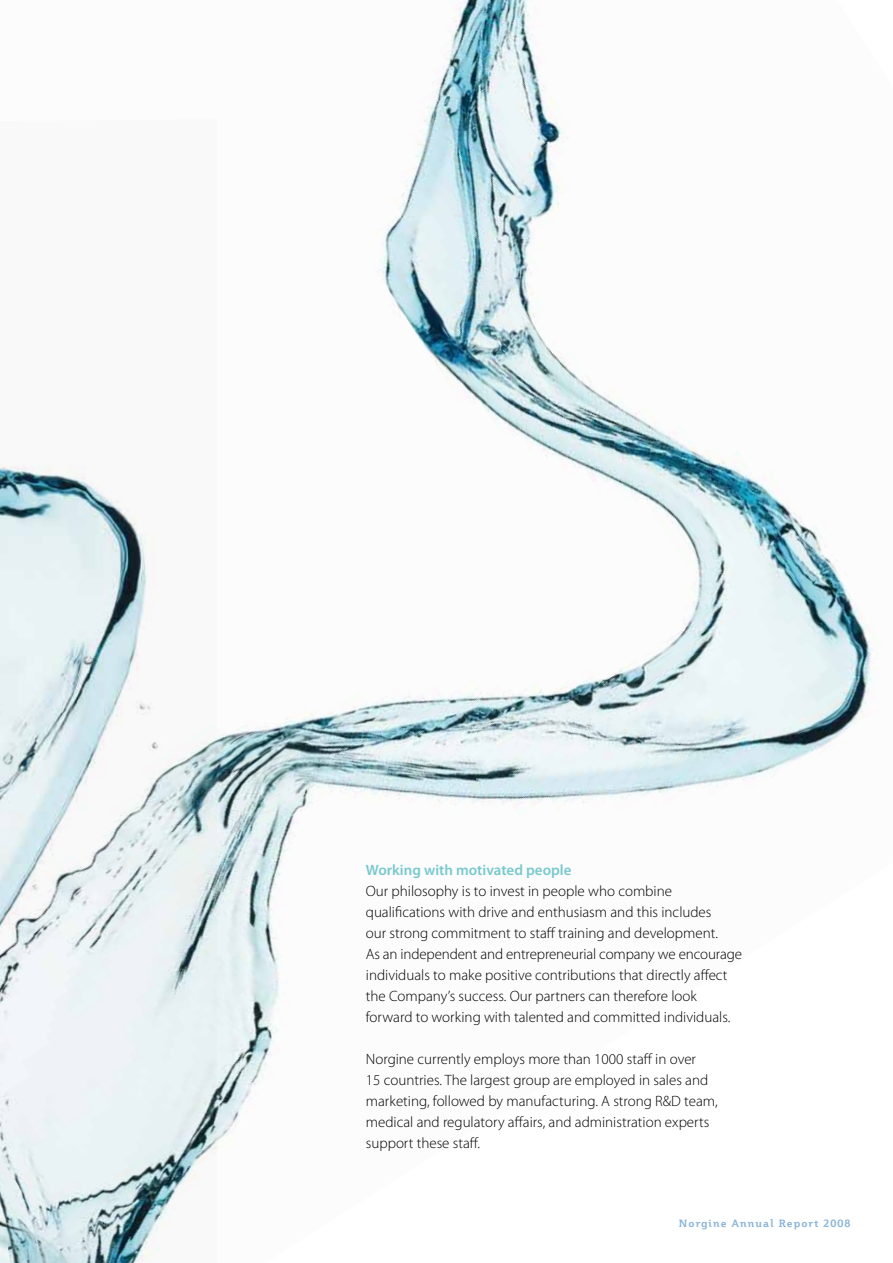
<style>
.page{position:relative;width:893px;height:1263px;background:#fff}
.page>*{position:absolute;margin:0;border:0;box-sizing:border-box;transform-origin:0 0}
.t1{font:300 15px/21px "Myriad Pro";color:#000}
.t2{font:600 15px "Myriad Pro";color:#78c8ce}
.t3{font:700 10.5px "Plume";letter-spacing:.1em;color:#88b3d9}
</style>
<div class="page">
<img style="left:0;top:0;width:877px;height:1263px">
<p class="t2" style="left:366px;top:860px;width:207px">Working with motivated people</p>
<p class="t1" style="left:366px;top:880px;width:378px">Our philosophy is to invest in people who combine qualifications with drive and enthusiasm and this includes<br>our strong commitment to staff training and development.<br>As an independent and entrepreneurial company we encourage individuals to make positive contributions that directly affect the Company’s success. Our partners can therefore look forward to working with talented and committed individuals.</p>
<p class="t1" style="left:366px;top:1048px;width:353px">Norgine currently employs more than 1000 staff in over<br>15 countries. The largest group are employed in sales and marketing, followed by manufacturing. A strong R&amp;D team, medical and regulatory affairs, and administration experts support these staff.</p>
<p class="t3" style="left:679px;top:1217px;width:173px">Norgine Annual Report 2008</p>
</div>
